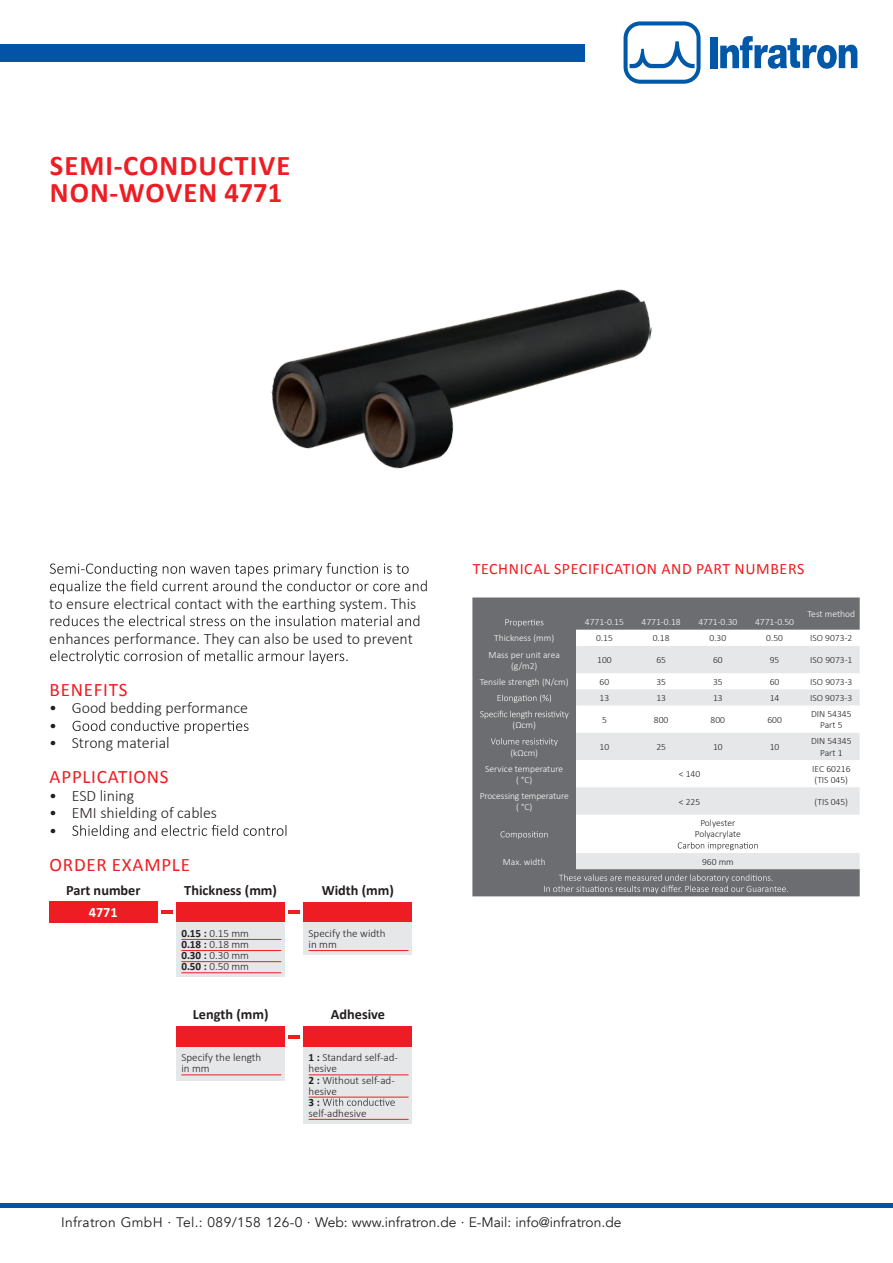
<style>
.page{position:relative;width:893px;height:1263px;background:#fff}
.page>*{position:absolute;margin:0;border:0;box-sizing:border-box;transform-origin:0 0}
.t1{font:700 28.65px/27px "Calibri";letter-spacing:.04em;color:#ee1d23}
.t2{font:19.05px "Calibri";letter-spacing:.04em;color:#ee1d23}
.t3{font:300 15.9px/17.4px "Calibri";color:#231f20}
.t4{font:15.9px "Calibri";letter-spacing:.04em;color:#ee1d23}
.t5{font:700 14.25px "Calibri";color:#231f20}
.t6{font:700 14.25px "Calibri";color:#fff}
.t7{font:13.8px "Avenir";color:#231f20}
.t8{font:300 11.1px/11.1px "Calibri";color:#231f20}
.t9{font:300 9.6px/11.1px "Calibri";color:#231f20;text-align:center}
.t10{font:300 9.6px/11.1px "Calibri";color:#fff;text-align:center}
.s1{font-weight:700}
</style>
<div class="page">
<svg style="left:50px;top:563px;width:377px;height:31px"></svg>
<svg style="left:51px;top:615px;width:368px;height:11px"></svg>
<svg style="left:50px;top:650px;width:298px;height:14px"></svg>
<svg style="left:73px;top:720px;width:176px;height:14px"></svg>
<svg style="left:72px;top:825px;width:214px;height:13px"></svg>
<div style="left:472px;top:597px;width:388px;height:299px;background:#6c6d70"></div>
<svg style="left:576px;top:630px;width:284px;height:16px"></svg>
<svg style="left:576px;top:646px;width:284px;height:223px;fill:#e6e7e9"></svg>
<svg style="left:505px;top:619px;width:38px;height:8px"></svg>
<svg style="left:498px;top:694px;width:53px;height:9px"></svg>
<svg style="left:480px;top:711px;width:89px;height:8px"></svg>
<svg style="left:491px;top:738px;width:67px;height:8px"></svg>
<svg style="left:501px;top:831px;width:47px;height:8px"></svg>
<svg style="left:678px;top:842px;width:80px;height:8px"></svg>
<svg style="left:544px;top:874px;width:244px;height:19px;background:#7e7f81"></svg>
<div style="left:49px;top:902px;width:108px;height:21px;background:#ee1d23"></div>
<div style="left:177px;top:902px;width:108px;height:20px;background:#ee1d23"></div>
<div style="left:304px;top:902px;width:108px;height:20px;background:#ee1d23"></div>
<div style="left:177px;top:1026px;width:108px;height:21px;background:#ee1d23"></div>
<div style="left:304px;top:1026px;width:108px;height:21px;background:#ee1d23"></div>
<hr style="left:161px;top:910px;width:12px;height:4px;background:#ee1d23">
<hr style="left:289px;top:910px;width:11px;height:4px;background:#ee1d23">
<svg style="left:289px;top:1035px;width:11px;height:3px"></svg>
<div style="left:304px;top:922px;width:108px;height:33px;background:#e6e7e9"></div>
<div style="left:177px;top:1047px;width:108px;height:33px;background:#e6e7e9"></div>
<div style="left:304px;top:1047px;width:108px;height:76px;background:#e6e7e9"></div>
<div style="left:177px;top:922px;width:108px;height:55px;background:#e6e7e9"></div>
<hr style="left:309px;top:950px;width:99px;height:1px;background:#ee1d23">
<hr style="left:181px;top:1074px;width:100px;height:1px;background:#ee1d23">
<hr style="left:309px;top:1074px;width:100px;height:1px;background:#ee1d23">
<hr style="left:309px;top:1097px;width:100px;height:1px;background:#ee1d23">
<hr style="left:309px;top:1119px;width:100px;height:1px;background:#ee1d23">
<svg style="left:323px;top:1098px;width:72px;height:8px"></svg>
<hr style="left:181px;top:939px;width:100px;height:1px;background:#ee1d23">
<hr style="left:181px;top:950px;width:100px;height:1px;background:#ee1d23">
<hr style="left:181px;top:961px;width:100px;height:1px;background:#ee1d23">
<hr style="left:181px;top:972px;width:100px;height:1px;background:#ee1d23">
<img style="left:252px;top:289px;width:400px;height:289px">
<div style="left:0;top:1203px;width:893px;height:5px;background:#0154a6"></div>
<svg style="left:624px;top:21px;width:77px;height:63px"></svg>
<div style="left:710px;top:37px;width:7px;height:31px;background:#0157a8"></div>
<svg style="left:720px;top:36px;width:137px;height:33px"></svg>
<div style="left:0;top:45px;width:585px;height:17px;background:#0154a6"></div>
<p class="t1" style="left:50px;top:151px;width:242px">SEMI-CONDUCTIVE<br>NON-WOVEN 4771</p>
<p class="t3" style="left:49px;top:586px;width:369px;line-height:35px">to ensure electrical contact with the earthing system. This enhances performance. They can also be used to prevent</p>
<p class="t2" style="left:50px;top:676px;width:79px">BENEFITS</p>
<p class="t3" style="left:49px;top:699px;width:200px">• Good bedding performance •</p>
<p class="t3" style="left:49px;top:734px;width:122px">• Strong material</p>
<p class="t2" style="left:50px;top:764px;width:121px">APPLICATIONS</p>
<p class="t3" style="left:49px;top:787px;width:87px">• ESD lining</p>
<p class="t3" style="left:49px;top:804px;width:169px">• EMI shielding of cables •</p>
<p class="t2" style="left:50px;top:851px;width:142px">ORDER EXAMPLE</p>
<p class="t5" style="left:66px;top:880px;width:76px">Part number</p>
<p class="t5" style="left:184px;top:880px;width:94px">Thickness (mm)</p>
<p class="t5" style="left:322px;top:880px;width:74px">Width (mm)</p>
<p class="t6" style="left:89px;top:902px;width:30px">4771</p>
<p class="t8" style="left:181px;top:928px;width:69px;text-align:justify"><span class="s1">0.15 :</span> 0.15 mm <span class="s1">0.18 :</span> 0.18 mm <span class="s1">0.30 :</span> 0.30 mm <span class="s1">0.50 :</span> 0.50 mm</p>
<p class="t8" style="left:309px;top:928px;width:79px">Specify the width in mm</p>
<p class="t5" style="left:193px;top:1004px;width:77px">Length (mm)</p>
<p class="t5" style="left:331px;top:1004px;width:56px">Adhesive</p>
<p class="t8" style="left:181px;top:1052px;width:81px">Specify the length in mm</p>
<p class="t8" style="left:309px;top:1052px;width:91px"><span class="s1">1 :</span> Standard self-ad&shy;hesive<br><span class="s1">2 :</span> Without self-ad&shy;hesive<br><span class="s1">3 :<br></span>self-adhesive</p>
<p class="t4" style="left:473px;top:557px;width:333px">TECHNICAL SPECIFICATION AND PART NUMBERS</p>
<p class="t10" style="left:585px;top:616px;width:41px">4771-0.15</p>
<p class="t10" style="left:642px;top:616px;width:41px">4771-0.18</p>
<p class="t10" style="left:698px;top:616px;width:41px">4771-0.30</p>
<p class="t10" style="left:755px;top:616px;width:41px">4771-0.50</p>
<p class="t10" style="left:808px;top:608px;width:49px">Test method</p>
<p class="t10" style="left:494px;top:633px;width:61px">Thickness (mm)</p>
<p class="t9" style="left:596px;top:633px;width:18px">0.15</p>
<p class="t9" style="left:653px;top:633px;width:18px">0.18</p>
<p class="t9" style="left:709px;top:633px;width:18px">0.30</p>
<p class="t9" style="left:766px;top:633px;width:18px">0.50</p>
<p class="t9" style="left:810px;top:633px;width:44px">ISO 9073-2</p>
<p class="t10" style="left:489px;top:649px;width:73px">Mass per unit area (g/m2)</p>
<p class="t9" style="left:597px;top:654px;width:16px">100</p>
<p class="t9" style="left:656px;top:654px;width:11px">65</p>
<p class="t9" style="left:713px;top:654px;width:11px">60</p>
<p class="t9" style="left:770px;top:654px;width:11px">95</p>
<p class="t9" style="left:810px;top:654px;width:44px">ISO 9073-1</p>
<p class="t10" style="left:480px;top:676px;width:90px">Tensile strength (N/cm)</p>
<p class="t9" style="left:600px;top:676px;width:11px">60</p>
<p class="t9" style="left:656px;top:676px;width:11px">35</p>
<p class="t9" style="left:713px;top:676px;width:11px">35</p>
<p class="t9" style="left:770px;top:676px;width:11px">60</p>
<p class="t9" style="left:810px;top:676px;width:44px">ISO 9073-3</p>
<p class="t9" style="left:600px;top:692px;width:11px">13</p>
<p class="t9" style="left:656px;top:692px;width:11px">13</p>
<p class="t9" style="left:713px;top:692px;width:11px">13</p>
<p class="t9" style="left:770px;top:692px;width:11px">14</p>
<p class="t9" style="left:810px;top:692px;width:44px">ISO 9073-3</p>
<p class="t10" style="left:512px;top:719px;width:25px">(Ωcm)</p>
<p class="t9" style="left:602px;top:714px;width:6px">5</p>
<p class="t9" style="left:654px;top:714px;width:16px">800</p>
<p class="t9" style="left:711px;top:714px;width:16px">800</p>
<p class="t9" style="left:767px;top:714px;width:16px">600</p>
<p class="t9" style="left:811px;top:708px;width:42px">DIN 54345<br>Part 5</p>
<p class="t10" style="left:510px;top:747px;width:29px">(kΩcm)</p>
<p class="t9" style="left:600px;top:741px;width:11px">10</p>
<p class="t9" style="left:656px;top:741px;width:11px">25</p>
<p class="t9" style="left:713px;top:741px;width:11px">10</p>
<p class="t9" style="left:770px;top:741px;width:11px">10</p>
<p class="t9" style="left:811px;top:736px;width:42px">DIN 54345<br>Part 1</p>
<p class="t10" style="left:485px;top:763px;width:79px">Service temperature ( °C)</p>
<p class="t9" style="left:679px;top:768px;width:23px">&lt; 140</p>
<p class="t9" style="left:812px;top:763px;width:40px;text-align:left">IEC 60216 (TIS 045)</p>
<p class="t10" style="left:480px;top:790px;width:91px">Processing temperature ( °C)</p>
<p class="t9" style="left:679px;top:796px;width:23px">&lt; 225</p>
<p class="t9" style="left:814px;top:796px;width:35px">(TIS 045)</p>
<p class="t9" style="left:695px;top:817px;width:48px">Polyester<br>Polyacrylate</p>
<p class="t10" style="left:503px;top:856px;width:44px">Max. width</p>
<p class="t9" style="left:702px;top:856px;width:33px">960 mm</p>
<p class="t7" style="left:61px;top:1214px;width:562px">Infratron GmbH · Tel.: 089/158 126-0 · Web: www.infratron.de · E-Mail: info@infratron.de</p>
</div>
